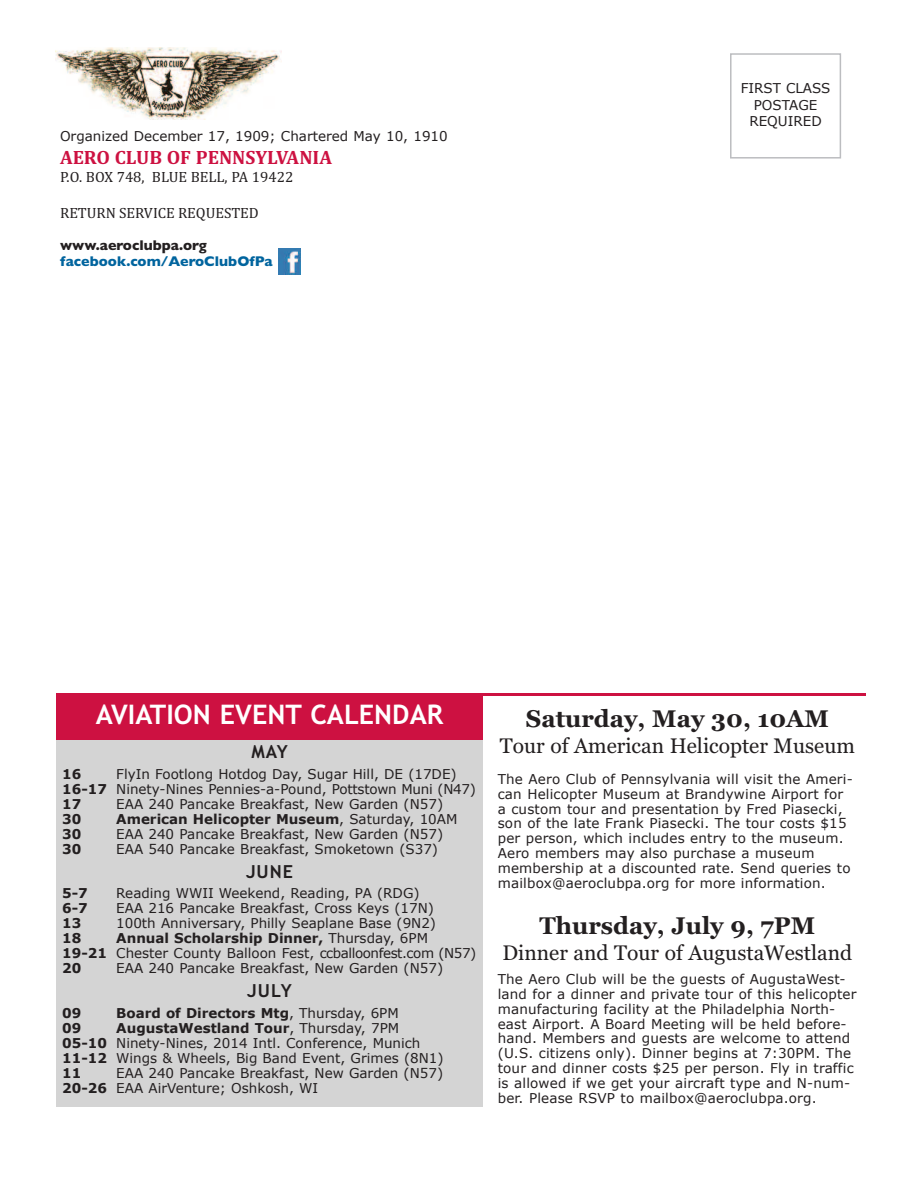
<style>
.page{position:relative;width:918px;height:1188px;background:#fff}
.page>*{position:absolute;margin:0;border:0;box-sizing:border-box;transform-origin:0 0}
.t1{font:700 27px "Trebuchet MS";color:#fff}
.t2{font:700 24px "Georgia";color:#231f20}
.t3{font:21px "Georgia";color:#231f20}
.t4{font:700 19.5px "Cambria";color:#cd1141}
.t5{font:700 18px "Trebuchet MS";letter-spacing:.06em;color:#231f20}
.t6{font:15px "Cambria";color:#231f20}
.t7{font:700 14.25px "Gill Sans";color:#00649e}
.t8{font:700 14.25px "Gill Sans";color:#231f20}
.t9{font:13.5px/14.9px "Verdana";letter-spacing:.01em;color:#231f20}
.t10{font:700 13.5px "Verdana";color:#231f20}
.s1{font-weight:700}
.s2{font-weight:400}
</style>
<div class="page">
<img style="left:56px;top:47px;width:226px;height:73px">
<div style="left:730px;top:53px;width:111px;height:106px;border:2px solid #bcbdc0"></div>
<img style="left:279px;top:248px;width:21px;height:26px">
<div style="left:56px;top:739px;width:427px;height:367px;background:#d4d4d4"></div>
<div style="left:56px;top:695px;width:427px;height:44px;background:#cd1141"></div>
<hr style="left:56px;top:693px;width:810px;height:2px;background:#cd1141">
<p class="t9" style="left:60px;top:129px;width:389px">Organized December 17, 1909; Chartered May 10, 1910</p>
<h3 class="t4" style="left:60px;top:146px;width:274px">AERO CLUB OF PENNSYLVANIA</h3>
<p class="t6" style="left:60px;top:168px;width:235px">P.O. BOX 748, BLUE BELL, PA 19422</p>
<p class="t6" style="left:60px;top:204px;width:200px">RETURN SERVICE REQUESTED</p>
<p class="t8" style="left:60px;top:237px;width:148px">www.aeroclubpa.org</p>
<p class="t7" style="left:60px;top:253px;width:214px">facebook.com/AeroClubOfPa</p>
<p class="t9" style="left:741px;top:80px;width:91px;line-height:16.2px;text-align:center">FIRST CLASS<br>POSTAGE<br>REQUIRED</p>
<h1 class="t1" style="left:96px;top:699px;width:349px">AVIATION EVENT CALENDAR</h1>
<h3 class="t5" style="left:251px;top:742px;width:38px">MAY</h3>
<p class="t9" style="left:62px;top:766px;width:415px;text-indent:54px">FlyIn Footlong Hotdog Day, Sugar Hill, DE (17DE)<br><span class="s1">16-17</span> Ninety-Nines Pennies-a-Pound, Pottstown Muni (N47)<br><span class="s1">17</span></p>
<p class="t10" style="left:62px;top:765px;width:21px">16</p>
<p class="t9" style="left:116px;top:796px;width:328px">EAA 240 Pancake Breakfast, New Garden (N57)</p>
<p class="t10" style="left:62px;top:810px;width:21px">30</p>
<p class="t10" style="left:116px;top:810px;width:343px">American Helicopter Museum<span class="s2">, Saturday, 10AM</span></p>
<p class="t10" style="left:62px;top:825px;width:21px">30</p>
<p class="t9" style="left:116px;top:826px;width:328px">EAA 240 Pancake Breakfast, New Garden (N57)</p>
<p class="t10" style="left:62px;top:840px;width:21px">30</p>
<p class="t9" style="left:116px;top:841px;width:323px">EAA 540 Pancake Breakfast, Smoketown (S37)</p>
<h3 class="t5" style="left:246px;top:861px;width:49px">JUNE</h3>
<p class="t10" style="left:62px;top:885px;width:27px">5-7</p>
<p class="t9" style="left:116px;top:886px;width:305px">Reading WWII Weekend, Reading, PA (RDG)</p>
<p class="t10" style="left:62px;top:900px;width:27px">6-7</p>
<p class="t9" style="left:116px;top:901px;width:319px">EAA 216 Pancake Breakfast, Cross Keys (17N)</p>
<p class="t10" style="left:62px;top:915px;width:21px">13</p>
<p class="t9" style="left:116px;top:915px;width:321px">100th Anniversary, Philly Seaplane Base (9N2)</p>
<p class="t10" style="left:62px;top:930px;width:21px">18</p>
<p class="t9" style="left:62px;top:930px;width:416px;text-indent:54px"><span class="s1">Annual Scholarship Dinner,</span> Thursday, 6PM<br><span class="s1">19-21</span> Chester County Balloon Fest, ccballoonfest.com (N57)<br><span class="s1">20</span></p>
<p class="t9" style="left:116px;top:961px;width:328px">EAA 240 Pancake Breakfast, New Garden (N57)</p>
<h3 class="t5" style="left:247px;top:981px;width:46px">JULY</h3>
<p class="t10" style="left:62px;top:1004px;width:21px">09</p>
<p class="t10" style="left:116px;top:1004px;width:284px">Board of Directors Mtg<span class="s2">, Thursday, 6PM</span></p>
<p class="t10" style="left:62px;top:1019px;width:21px">09</p>
<p class="t9" style="left:62px;top:1020px;width:383px;text-indent:54px"><span class="s1">AugustaWestland Tour</span>, Thursday, 7PM <span class="s1">05-10</span> Ninety-Nines, 2014 Intl. Conference, Munich <span class="s1">11-12</span> Wings &amp; Wheels, Big Band Event, Grimes (8N1)<br><span class="s1">11</span></p>
<p class="t9" style="left:62px;top:1065px;width:382px;text-indent:54px">EAA 240 Pancake Breakfast, New Garden (N57)<br><span class="s1">20-26</span> EAA AirVenture; Oshkosh, WI</p>
<h2 class="t2" style="left:526px;top:705px;width:305px">Saturday, May 30, 10AM</h2>
<h3 class="t3" style="left:500px;top:734px;width:357px">Tour of American Helicopter Museum</h3>
<p class="t9" style="left:498px;top:771px;width:357px">The Aero Club of Pennsylvania will visit the Ameri&shy;can Helicopter Museum at Brandywine Airport for a custom tour and presentation by Fred Piasecki, son of the late Frank Piasecki. The tour costs $15 per person, which includes entry to the museum.<br>Aero members may also purchase a museum membership at a discounted rate. Send queries to mailbox@aeroclubpa.org for more information.</p>
<h2 class="t2" style="left:539px;top:911px;width:277px">Thursday, July 9, 7PM</h2>
<h3 class="t3" style="left:502px;top:941px;width:351px">Dinner and Tour of AugustaWestland</h3>
<p class="t9" style="left:498px;top:971px;width:360px">The Aero Club will be the guests of AugustaWest&shy;land for a dinner and private tour of this helicopter manufacturing facility at the Philadelphia North&shy;east Airport. A Board Meeting will be held before&shy;hand. Members and guests are welcome to attend (U.S. citizens only). Dinner begins at 7:30PM. The tour and dinner costs $25 per person. Fly in traffic is allowed if we get your aircraft type and N-num&shy;ber. Please RSVP to mailbox@aeroclubpa.org.</p>
</div>
